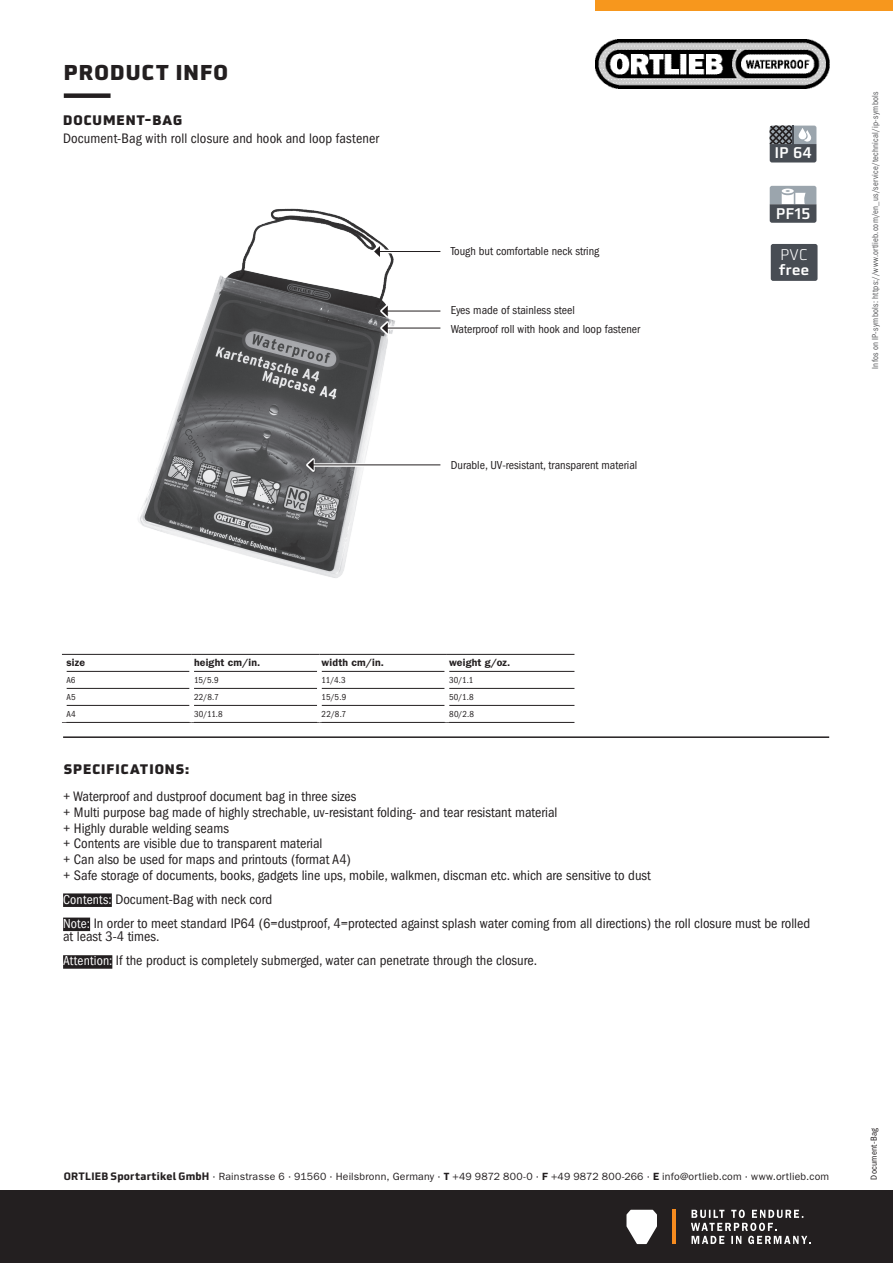
<style>
.page{position:relative;width:893px;height:1263px;background:#fff}
.page>*{position:absolute;margin:0;border:0;box-sizing:border-box;transform-origin:0 0}
.t1{font:900 21px "Utility Pro";letter-spacing:.055em;color:#231f20}
.t2{font:500 15.15px/14.7px "Utility OT";color:#fff}
.Beschreibung{font:condensed 14.25px "ITC Franklin Gothic Std";color:#231f20}
.Beschreibung_ohne_Aufzählungszeichen{font:condensed 14.25px/13.5px "ITC Franklin Gothic Std";color:#231f20}
.t3{font:900 13.5px "Utility Pro";letter-spacing:.07em;color:#231f20}
.Bildbeschriftung{font:condensed 12px "ITC Franklin Gothic Std";color:#231f20}
.t4{font:10.5px "ITC Franklin Gothic Std";letter-spacing:.02em;color:#231f20}
.t5{font:600 10.5px "ITC Franklin Gothic Std";letter-spacing:.015em;color:#231f20}
.t6{font:condensed 9px "ITC Franklin Gothic Std";letter-spacing:.025em;color:#57585a;scale:.96 1}
.Version{font:condensed 9px "ITC Franklin Gothic Std";letter-spacing:.02em;color:#231f20}
.s1{font-weight:300}
.s2{font-size:13.5px;color:#fff}
.s3{font-family:"Utility OT";font-weight:700}
.s4{font-weight:600}
</style>
<div class="page">
<img style="left:595px;top:39px;width:234px;height:49px">
<div style="left:595px;top:0;width:298px;height:10px;background:#f7971d"></div>
<div style="left:0;top:1191px;width:893px;height:72px;background:#231f20"></div>
<svg style="left:626px;top:1210px;width:31px;height:34px"></svg>
<hr style="left:673px;top:1210px;width:3px;height:34px;background:#f68b1f">
<svg style="left:691px;top:1209px;width:119px;height:35px"></svg>
<hr style="left:63px;top:736px;width:766px;height:2px;background:#231f20">
<div style="left:64px;top:93px;width:47px;height:5px;background:#231f20"></div>
<img style="left:138px;top:208px;width:257px;height:370px">
<div style="left:380px;top:304px;width:62px;height:14px;background:#fff"></div>
<hr style="left:387px;top:311px;width:53px;height:1px;background:#231f20">
<svg style="left:382px;top:306px;width:6px;height:10px"></svg>
<div style="left:373px;top:245px;width:69px;height:13px;background:#fff"></div>
<hr style="left:379px;top:251px;width:61px;height:1px;background:#231f20">
<svg style="left:374px;top:246px;width:6px;height:11px"></svg>
<svg style="left:306px;top:458px;width:135px;height:14px"></svg>
<hr style="left:313px;top:464px;width:127px;height:1px;background:#231f20">
<svg style="left:308px;top:459px;width:6px;height:11px"></svg>
<svg style="left:380px;top:321px;width:61px;height:14px"></svg>
<hr style="left:387px;top:328px;width:53px;height:1px;background:#231f20">
<svg style="left:382px;top:323px;width:6px;height:10px"></svg>
<svg style="left:770px;top:126px;width:46px;height:36px;background:#64696f"></svg>
<div style="left:771px;top:244px;width:46px;height:37px;background:#484d54;border-radius:2px"></div>
<svg style="left:770px;top:186px;width:46px;height:37px;background:#81878e"></svg>
<div style="left:63px;top:893px;width:49px;height:14px;background:#231f20"></div>
<div style="left:63px;top:917px;width:27px;height:14px;background:#231f20"></div>
<div style="left:63px;top:955px;width:49px;height:14px;background:#231f20"></div>
<hr style="left:66px;top:671px;width:124px;height:1px;background:#231f20">
<hr style="left:194px;top:671px;width:123px;height:1px;background:#231f20">
<hr style="left:322px;top:671px;width:123px;height:1px;background:#231f20">
<hr style="left:449px;top:671px;width:125px;height:1px;background:#231f20">
<hr style="left:66px;top:688px;width:124px;height:1px;background:#231f20">
<hr style="left:194px;top:688px;width:123px;height:1px;background:#231f20">
<hr style="left:322px;top:688px;width:123px;height:1px;background:#231f20">
<hr style="left:449px;top:688px;width:125px;height:1px;background:#231f20">
<hr style="left:66px;top:705px;width:124px;height:1px;background:#231f20">
<hr style="left:194px;top:705px;width:123px;height:1px;background:#231f20">
<hr style="left:322px;top:705px;width:123px;height:1px;background:#231f20">
<hr style="left:449px;top:705px;width:125px;height:1px;background:#231f20">
<hr style="left:62px;top:722px;width:130px;height:1px;background:#231f20">
<hr style="left:192px;top:722px;width:127px;height:1px;background:#231f20">
<hr style="left:319px;top:722px;width:128px;height:1px;background:#231f20">
<hr style="left:447px;top:722px;width:127px;height:1px;background:#231f20">
<hr style="left:62px;top:654px;width:130px;height:1px;background:#231f20">
<hr style="left:192px;top:654px;width:127px;height:1px;background:#231f20">
<hr style="left:319px;top:654px;width:128px;height:1px;background:#231f20">
<hr style="left:447px;top:654px;width:127px;height:1px;background:#231f20">
<h1 class="t1" style="left:64px;top:53px;width:166px">PRODUCT INFO</h1>
<p class="t3" style="left:63px;top:108px;width:121px">DOCUMENT-BAG</p>
<p class="Beschreibung_ohne_Aufzählungszeichen" style="left:63px;top:132px;width:318px">Document-Bag with roll closure and hook and loop fastener</p>
<p class="Bildbeschriftung" style="left:451px;top:244px;width:150px">Tough but comfortable neck string</p>
<p class="Bildbeschriftung" style="left:451px;top:304px;width:126px">Eyes made of stainless steel</p>
<p class="Bildbeschriftung" style="left:451px;top:322px;width:191px">Waterproof roll with hook and loop fastener</p>
<p class="Bildbeschriftung" style="left:451px;top:458px;width:188px">Durable, UV-resistant, transparent material</p>
<p class="t2" style="left:774px;top:146px;width:39px">IP 64</p>
<p class="t2" style="left:776px;top:206px;width:36px">PF15</p>
<p class="t2" style="left:779px;top:248px;width:32px"><span class="s1">PVC </span>free</p>
<p class="t6" style="left:870px;top:369px;width:290px;rotate:-90deg">Infos on IP-symbols: https://www.ortlieb.com/en_us/service/technical/ip-symbols</p>
<p class="t5" style="left:66px;top:657px;width:20px">size</p>
<p class="t5" style="left:194px;top:657px;width:68px">height cm/in.</p>
<p class="t5" style="left:322px;top:657px;width:64px">width cm/in.</p>
<p class="t5" style="left:449px;top:657px;width:63px">weight g/oz.</p>
<p class="Version" style="left:66px;top:675px;width:11px">A6</p>
<p class="Version" style="left:194px;top:675px;width:26px">15/5.9</p>
<p class="Version" style="left:322px;top:675px;width:26px">11/4.3</p>
<p class="Version" style="left:449px;top:675px;width:26px">30/1.1</p>
<p class="Version" style="left:66px;top:692px;width:11px">A5</p>
<p class="Version" style="left:194px;top:692px;width:26px">22/8.7</p>
<p class="Version" style="left:322px;top:692px;width:26px">15/5.9</p>
<p class="Version" style="left:449px;top:692px;width:26px">50/1.8</p>
<p class="Version" style="left:66px;top:709px;width:11px">A4</p>
<p class="Version" style="left:194px;top:709px;width:30px">30/11.8</p>
<p class="Version" style="left:322px;top:709px;width:26px">22/8.7</p>
<p class="Version" style="left:449px;top:709px;width:26px">80/2.8</p>
<p class="t3" style="left:64px;top:757px;width:127px">SPECIFICATIONS:</p>
<p class="Beschreibung" style="left:63px;top:789px;width:295px">+ Waterproof and dustproof document bag in three sizes</p>
<p class="Beschreibung" style="left:63px;top:804px;width:496px">+ Multi purpose bag made of highly strechable, uv-resistant folding- and tear resistant material</p>
<p class="Beschreibung" style="left:63px;top:820px;width:167px">+ Highly durable welding seams</p>
<p class="Beschreibung" style="left:63px;top:835px;width:261px">+ Contents are visible due to transparent material</p>
<p class="Beschreibung" style="left:63px;top:851px;width:289px">+ Can also be used for maps and printouts (format A4)</p>
<p class="Beschreibung" style="left:63px;top:867px;width:589px">+ Safe storage of documents, books, gadgets line ups, mobile, walkmen, discman etc. which are sensitive to dust</p>
<p class="Beschreibung_ohne_Aufzählungszeichen" style="left:63px;top:892px;width:211px"><span class="s2">Contents:</span> Document-Bag with neck cord</p>
<p class="Beschreibung_ohne_Aufzählungszeichen" style="left:63px;top:916px;width:749px"><span class="s2">Note:</span> In order to meet standard IP64 (6=dustproof, 4=protected against splash water coming from all directions) the roll closure must be rolled at least 3-4 times.</p>
<p class="Beschreibung_ohne_Aufzählungszeichen" style="left:63px;top:954px;width:475px"><span class="s2">Attention:</span> If the product is completely submerged, water can penetrate through the closure.</p>
<p class="t4" style="left:64px;top:1170px;width:767px"><span class="s3">ORTLIEB Sportartikel GmbH</span> · Rainstrasse 6 · 91560 · Heilsbronn, Germany · <span class="s4">T</span> +49 9872 800-0 · <span class="s4">F</span> +49 9872 800-266 · <span class="s4">E</span> info@ortlieb.com · www.ortlieb.com</p>
<p class="Version" style="left:869px;top:1179px;width:53px;rotate:-90deg">Document-Bag</p>
</div>
